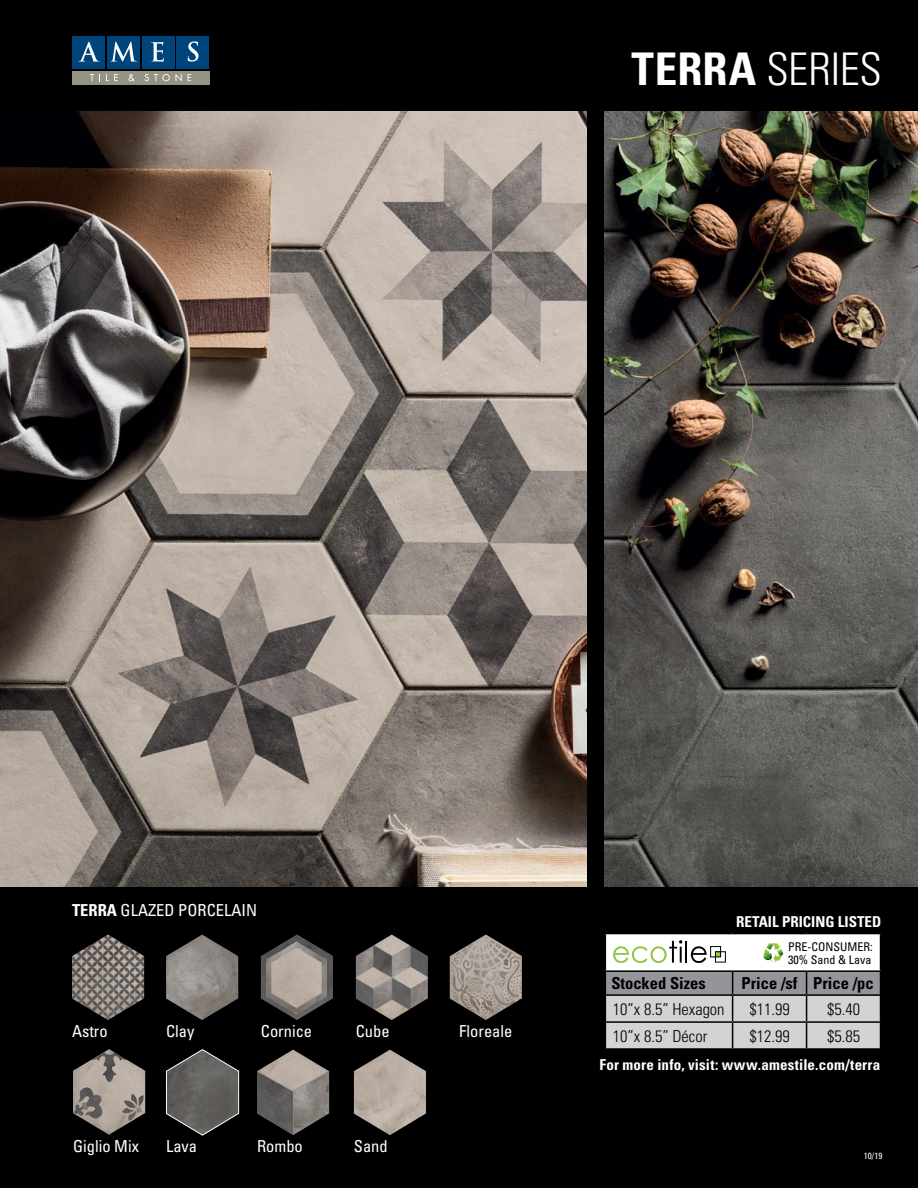
<style>
.page{position:relative;width:918px;height:1188px;background:#000}
.page>*{position:absolute;margin:0;border:0;box-sizing:border-box;transform-origin:0 0}
.t1{font:300 condensed 45px "Univers LT Std";letter-spacing:-.01em;color:#fff}
.t2{font:condensed 16.5px "Univers LT Std";color:#fff}
.t3{font:300 condensed 16.5px "Univers LT Std";color:#000}
.t4{font:700 condensed 16.5px "Univers LT Std";color:#000}
.t5{font:700 condensed 15px "Univers LT Std";letter-spacing:.005em;color:#fff}
.t6{font:condensed 12px/13.2px "Univers LT Std";color:#000}
.t7{font:condensed 9px "Univers LT Std";color:#fff}
.s1{font-weight:700}
</style>
<div class="page">
<div style="left:605px;top:934px;width:276px;height:37px;background:#fff"></div>
<hr style="left:605px;top:934px;width:1px;height:36px;background:#000">
<hr style="left:880px;top:934px;width:1px;height:36px;background:#000">
<hr style="left:605px;top:970px;width:128px;height:2px;background:#000">
<hr style="left:733px;top:970px;width:74px;height:2px;background:#000">
<hr style="left:807px;top:970px;width:74px;height:2px;background:#000">
<svg style="left:605px;top:971px;width:276px;height:77px;background:#b0b2b4"></svg>
<svg style="left:613px;top:940px;width:113px;height:23px"></svg>
<img style="left:0;top:112px;width:587px;height:774px">
<img style="left:605px;top:112px;width:313px;height:774px">
<svg style="left:763px;top:943px;width:21px;height:20px"></svg>
<div style="left:72px;top:71px;width:137px;height:14px;background:#959484"></div>
<div style="left:142px;top:36px;width:32px;height:33px;background:#00447c"></div>
<div style="left:107px;top:36px;width:33px;height:33px;background:#00447c"></div>
<div style="left:72px;top:36px;width:33px;height:33px;background:#00447c"></div>
<div style="left:177px;top:36px;width:32px;height:33px;background:#00447c"></div>
<svg style="left:90px;top:74px;width:10px;height:7px"></svg>
<svg style="left:106px;top:74px;width:12px;height:7px"></svg>
<svg style="left:129px;top:74px;width:6px;height:7px"></svg>
<svg style="left:145px;top:74px;width:25px;height:7px"></svg>
<svg style="left:176px;top:74px;width:6px;height:7px"></svg>
<svg style="left:188px;top:74px;width:3px;height:7px"></svg>
<svg style="left:78px;top:42px;width:22px;height:20px"></svg>
<svg style="left:111px;top:42px;width:26px;height:20px"></svg>
<svg style="left:151px;top:42px;width:13px;height:20px"></svg>
<svg style="left:188px;top:41px;width:10px;height:21px"></svg>
<img style="left:72px;top:935px;width:72px;height:85px">
<img style="left:73px;top:1049px;width:72px;height:86px">
<svg style="left:165px;top:1049px;width:74px;height:87px"></svg>
<img style="left:257px;top:1050px;width:72px;height:85px">
<img style="left:354px;top:1050px;width:72px;height:85px">
<img style="left:166px;top:935px;width:72px;height:85px">
<img style="left:261px;top:935px;width:72px;height:85px">
<img style="left:356px;top:935px;width:72px;height:85px">
<img style="left:450px;top:935px;width:72px;height:85px">
<h1 class="t1" style="left:632px;top:42px;width:252px"><span class="s1">TERRA</span> SERIES</h1>
<p class="t2" style="left:72px;top:900px;width:187px"><span class="s1">TERRA</span> GLAZED PORCELAIN</p>
<p class="t2" style="left:72px;top:1021px;width:37px">Astro</p>
<p class="t2" style="left:166px;top:1021px;width:30px">Clay</p>
<p class="t2" style="left:261px;top:1021px;width:53px">Cornice</p>
<p class="t2" style="left:356px;top:1021px;width:35px">Cube</p>
<p class="t2" style="left:459px;top:1021px;width:55px">Floreale</p>
<p class="t2" style="left:73px;top:1135px;width:67px">Giglio Mix</p>
<p class="t2" style="left:166px;top:1136px;width:33px">Lava</p>
<p class="t2" style="left:257px;top:1136px;width:47px">Rombo</p>
<p class="t2" style="left:354px;top:1136px;width:35px">Sand</p>
<p class="t5" style="left:736px;top:913px;width:146px">RETAIL PRICING LISTED</p>
<p class="t6" style="left:788px;top:940px;width:86px">PRE-CONSUMER:<br>30% Sand &amp; Lava</p>
<p class="t4" style="left:611px;top:973px;width:96px">Stocked Sizes</p>
<p class="t4" style="left:742px;top:973px;width:134px">Price /sf Price /pc</p>
<p class="t3" style="left:613px;top:999px;width:113px">10”x 8.5” Hexagon</p>
<p class="t3" style="left:749px;top:999px;width:42px">$11.99</p>
<p class="t3" style="left:827px;top:999px;width:34px">$5.40</p>
<p class="t3" style="left:613px;top:1026px;width:96px">10”x 8.5” Décor</p>
<p class="t3" style="left:749px;top:1026px;width:42px">$12.99</p>
<p class="t3" style="left:827px;top:1026px;width:34px">$5.85</p>
<p class="t5" style="left:600px;top:1055px;width:282px">For more info, visit: www.amestile.com/terra</p>
<p class="t7" style="left:864px;top:1150px;width:20px">10/19</p>
</div>
